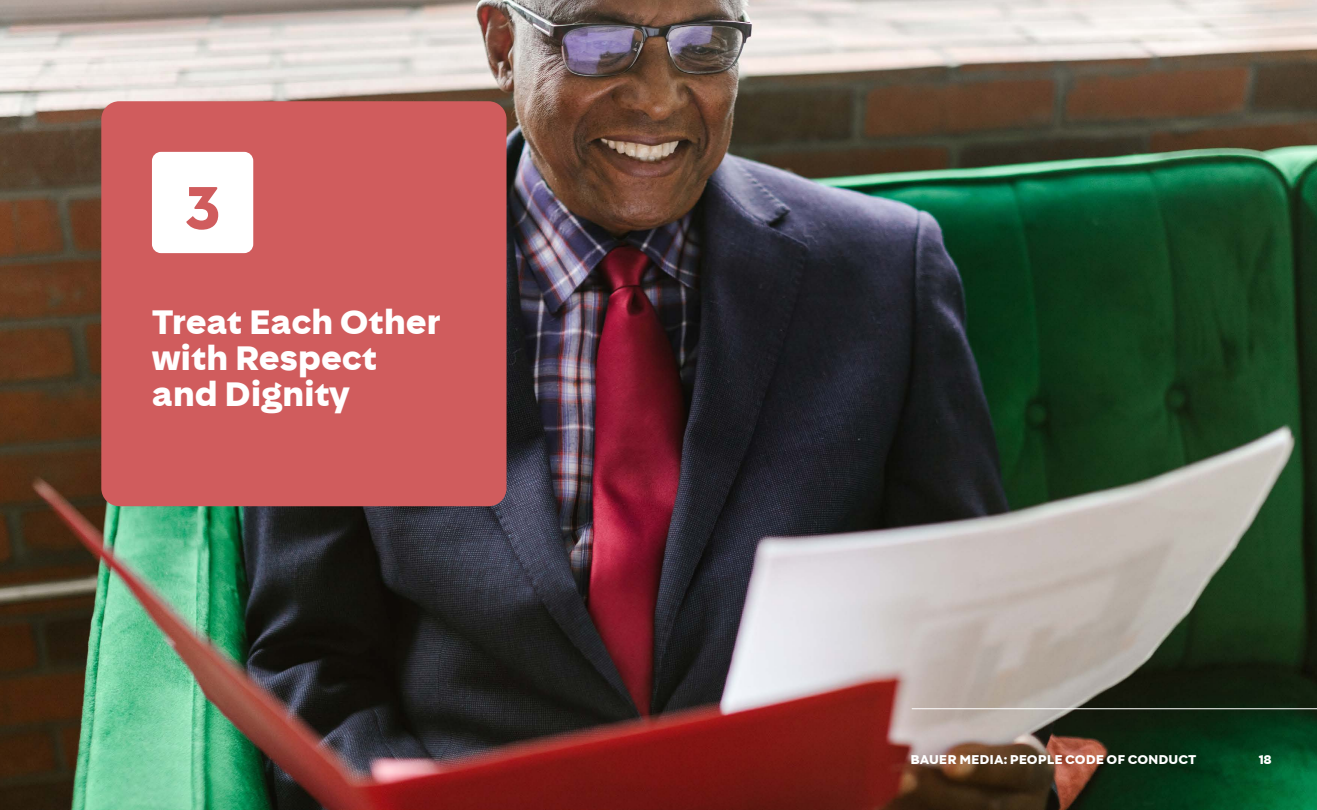
<style>
.page{position:relative;width:1317px;height:810px;background:#fff}
.page>*{position:absolute;margin:0;border:0;box-sizing:border-box;transform-origin:0 0}
.Section_title_number{font:700 63px "Bauer Media Sans";color:#d05c5d}
.Divider{font:700 36px/36px "Bauer Media Sans";color:#fff}
.Footer2{font:700 13.5px "Bauer Media Sans";color:#fff}
.Page_No{font:700 13.5px "Bauer Media Sans";color:#fff}
</style>
<div class="page">
<img style="left:0;top:0;width:1316px;height:810px">
<div style="left:101px;top:101px;width:405px;height:405px;background:#d05c5d;border-radius:18px"></div>
<div style="left:152px;top:152px;width:101px;height:101px;background:#fff;border-radius:9px"></div>
<hr style="left:911px;top:708px;width:405px;height:1px;background:#fff">
<h2 class="Section_title_number" style="left:184px;top:168px;width:38px">3</h2>
<p class="Divider" style="left:152px;top:304px;width:291px">Treat Each Other with Respect and Dignity</p>
<p class="Footer2" style="left:910px;top:751px;width:287px">BAUER MEDIA: PEOPLE CODE OF CONDUCT</p>
<p class="Page_No" style="left:1258px;top:751px;width:15px">18</p>
</div>
